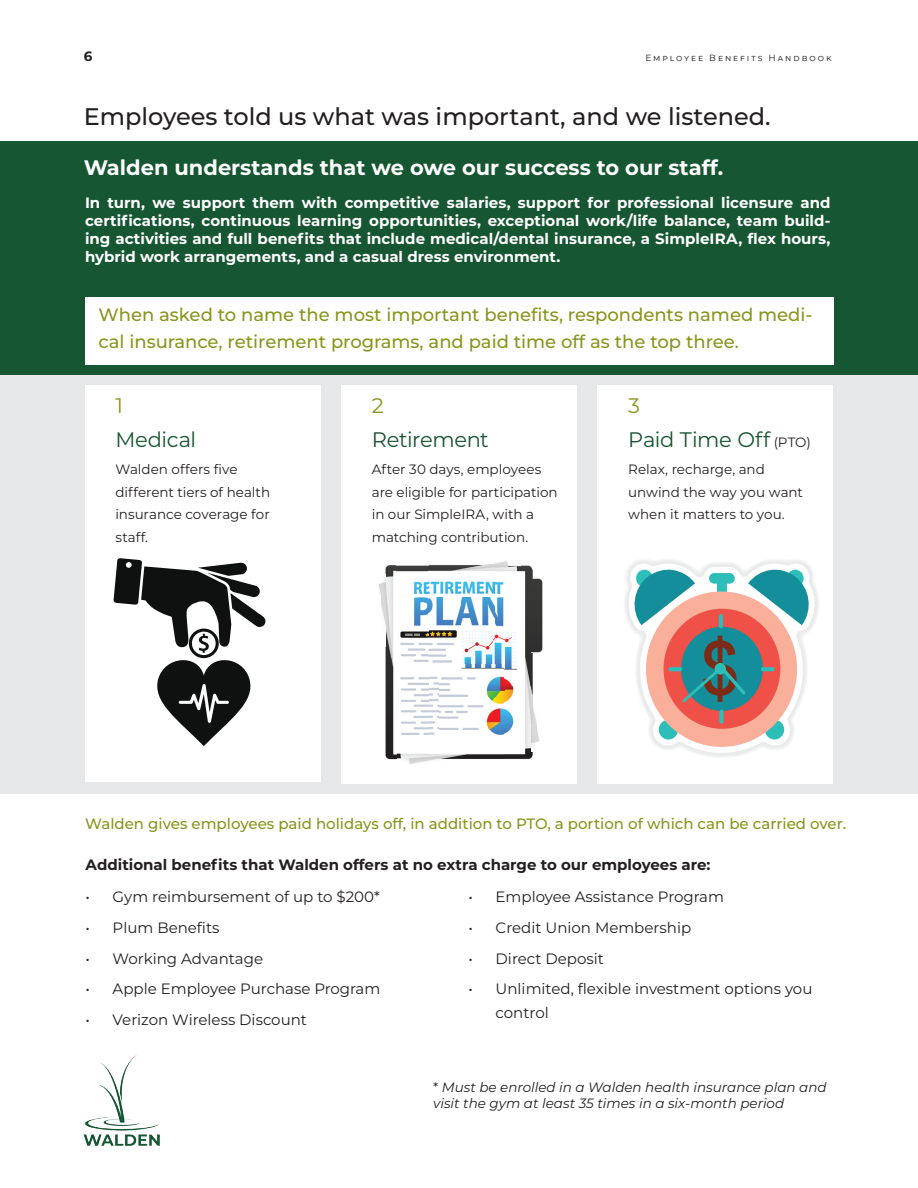
<style>
.page{position:relative;width:918px;height:1188px;background:#fff}
.page>*{position:absolute;margin:0;border:0;box-sizing:border-box;transform-origin:0 0}
.t1{font:500 24px "Montserrat";color:#231f20}
.t2{font:700 21px "Montserrat";color:#fff}
.t3{font:21px/34px "Montserrat";letter-spacing:-.015em;color:#175632}
.t4{font:21px "Montserrat";color:#8a951e}
.t5{font:500 18px/27px "Montserrat";color:#8a951e}
.t6{font:700 15px/18px "Montserrat";color:#fff;text-align:justify}
.t7{font:15px/24px "Montserrat";color:#231f20}
.t8{font:500 15px "Montserrat";color:#8a951e}
.t9{font:700 15px "Montserrat";color:#231f20}
.t10{font:13.5px/22.5px "Montserrat";color:#231f20}
.t11{font:italic 13.5px/16.2px "Montserrat";color:#231f20}
.t12{font:700 13.5px "Montserrat";color:#231f20}
.t13{font:9px "Montserrat";letter-spacing:.215em;color:#231f20}
.s1{color:#8a951e}
.s2{font-size:13.5px;color:#231f20}
.s3{font-style:normal}
</style>
<div class="page">
<div style="left:0;top:345px;width:918px;height:449px;background:#e6e7e9"></div>
<div style="left:0;top:142px;width:918px;height:233px;background:#175632"></div>
<div style="left:598px;top:385px;width:235px;height:399px;background:#fff"></div>
<div style="left:85px;top:385px;width:235px;height:397px;background:#fff"></div>
<div style="left:341px;top:385px;width:236px;height:399px;background:#fff"></div>
<div style="left:85px;top:297px;width:749px;height:67px;background:#fff"></div>
<svg style="left:114px;top:558px;width:152px;height:188px"></svg>
<svg style="left:625px;top:560px;width:194px;height:197px"></svg>
<div style="left:715px;top:663px;width:11px;height:12px;background:#2dbeb9;border-radius:50%"></div>
<svg style="left:761px;top:667px;width:14px;height:4px"></svg>
<svg style="left:668px;top:667px;width:14px;height:4px"></svg>
<div style="left:719px;top:710px;width:5px;height:14px;background:#2dbeb9;border-radius:2px"></div>
<hr style="left:719px;top:614px;width:4px;height:14px;background:#2dbeb9;border-radius:2px">
<img style="left:84px;top:1055px;width:76px;height:91px">
<img style="left:396px;top:565px;width:33px;height:199px">
<img style="left:429px;top:676px;width:11px;height:85px">
<img style="left:385px;top:565px;width:11px;height:195px">
<img style="left:440px;top:663px;width:65px;height:97px">
<img style="left:505px;top:569px;width:27px;height:190px">
<img style="left:532px;top:679px;width:5px;height:67px">
<img style="left:537px;top:730px;width:3px;height:12px">
<img style="left:429px;top:564px;width:65px;height:99px">
<img style="left:494px;top:561px;width:11px;height:102px">
<img style="left:532px;top:575px;width:11px;height:77px">
<img style="left:380px;top:580px;width:5px;height:42px">
<img style="left:505px;top:561px;width:16px;height:8px">
<svg style="left:521px;top:565px;width:11px;height:4px"></svg>
<p class="t12" style="left:84px;top:47px;width:10px">6</p>
<p class="t13" style="left:645px;top:52px;width:188px">Employee Benefits Handbook</p>
<h1 class="t1" style="left:84px;top:100px;width:688px">Employees told us what was important, and we listened.</h1>
<h2 class="t2" style="left:84px;top:152px;width:641px">Walden understands that we owe our success to our staff.</h2>
<p class="t6" style="left:85px;top:193px;width:747px">In turn, we support them with competitive salaries, support for professional licensure and certifications, continuous learning opportunities, exceptional work/life balance, team build&shy;ing activities and full benefits that include medical/dental insurance, a SimpleIRA, flex hours, hybrid work arrangements, and a casual dress environment.</p>
<p class="t5" style="left:99px;top:300px;width:715px">When asked to name the most important benefits, respondents named medi&shy;cal insurance, retirement programs, and paid time off as the top three.</p>
<h2 class="t4" style="left:115px;top:392px;width:9px">1</h2>
<h2 class="t3" style="left:115px;top:422px;width:82px">Medical</h2>
<p class="t10" style="left:115px;top:458px;width:156px">Walden offers five different tiers of health insurance coverage for staff.</p>
<h2 class="t4" style="left:372px;top:392px;width:13px">2</h2>
<h2 class="t3" style="left:372px;top:422px;width:119px">Retirement</h2>
<p class="t10" style="left:372px;top:458px;width:187px">After 30 days, employees are eligible for participation in our SimpleIRA, with a matching contribution.</p>
<h2 class="t3" style="left:628px;top:388px;width:184px"><span class="s1">3<br></span>Paid Time Off <span class="s2">(PTO)</span></h2>
<p class="t10" style="left:628px;top:458px;width:176px">Relax, recharge, and unwind the way you want when it matters to you.</p>
<p class="t8" style="left:85px;top:814px;width:762px">Walden gives employees paid holidays off, in addition to PTO, a portion of which can be carried over.</p>
<p class="t9" style="left:86px;top:854px;width:626px">Additional benefits that Walden offers at no extra charge to our employees are:</p>
<p class="t7" style="left:86px;top:884px;width:296px">• Gym reimbursement of up to $200*</p>
<p class="t7" style="left:86px;top:915px;width:135px">• Plum Benefits</p>
<p class="t7" style="left:86px;top:946px;width:179px">• Working Advantage</p>
<p class="t7" style="left:86px;top:977px;width:296px">• Apple Employee Purchase Program</p>
<p class="t7" style="left:86px;top:1007px;width:223px">• Verizon Wireless Discount</p>
<p class="t7" style="left:469px;top:884px;width:257px">• Employee Assistance Program</p>
<p class="t7" style="left:469px;top:915px;width:224px">• Credit Union Membership</p>
<p class="t7" style="left:469px;top:946px;width:137px">• Direct Deposit</p>
<p class="t7" style="left:496px;top:977px;width:318px;text-indent:-27px">• Unlimited, flexible investment options you control</p>
<p class="t11" style="left:433px;top:1079px;width:395px"><span class="s3">*</span> Must be enrolled in a Walden health insurance plan and visit the gym at least 35 times in a six-month period</p>
</div>
